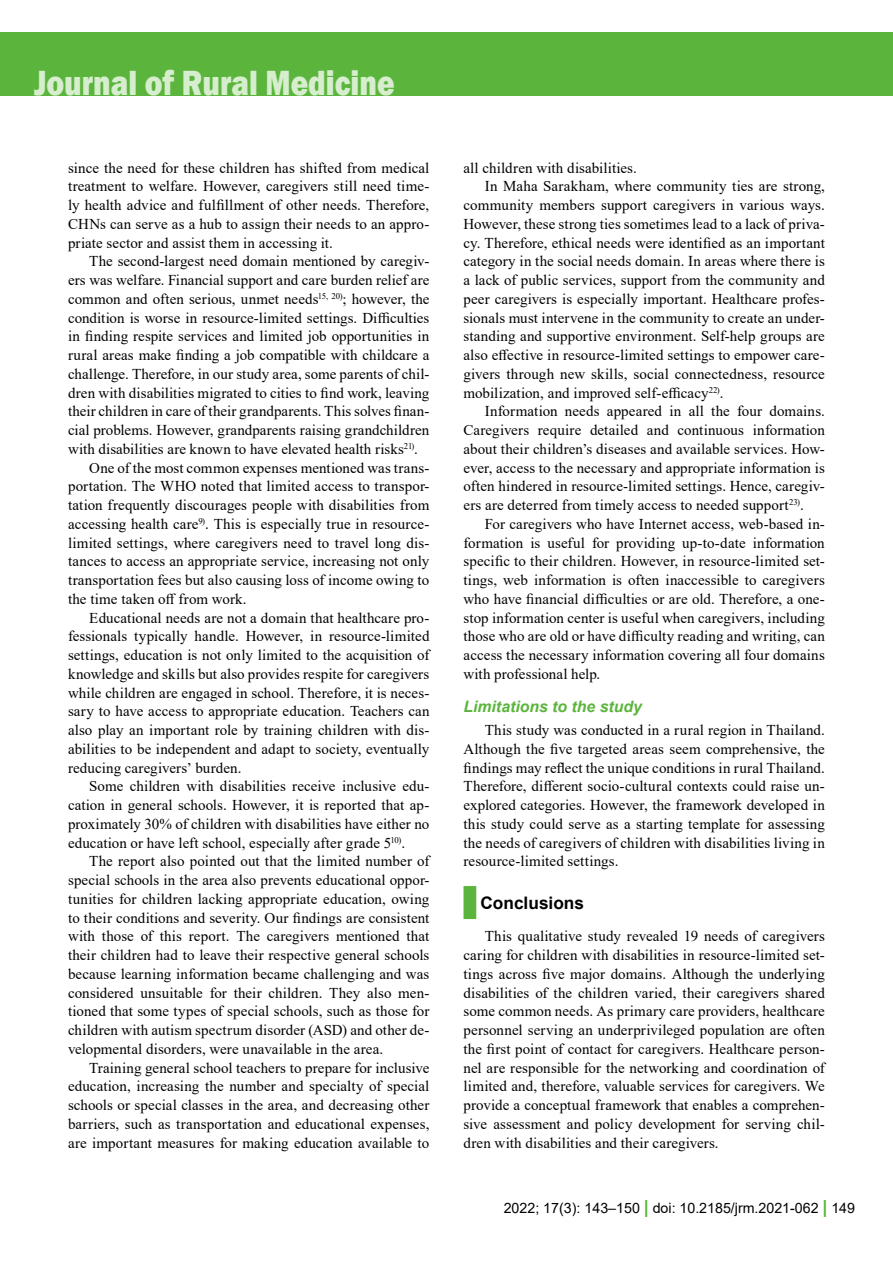
<style>
.page{position:relative;width:893px;height:1263px;background:#fff}
.page>*{position:absolute;margin:0;border:0;box-sizing:border-box;transform-origin:0 0}
.t1{font:800 36px "Franklin Gothic";color:#d6edce;scale:.83 1}
.t2{font:700 17.25px "Arial";color:#000}
.t3{font:italic 700 15.75px "Arial";color:#5bb53c}
.t4{font:15px/18.8px "Times New Roman";letter-spacing:.005em;color:#000;text-align:justify}
.t5{font:14.25px "Arial";color:#000}
.s1{font-weight:700;font-size:18px;color:#5bb53c}
</style>
<div class="page">
<div style="left:0;top:32px;width:893px;height:64px;background:#5bb53c"></div>
<div style="left:463px;top:886px;width:13px;height:33px;background:#5bb53c"></div>
<h1 class="t1" style="left:34px;top:59px;width:436px">Journal of Rural Medicine</h1>
<p class="t4" style="left:68px;top:158px;width:363px">since the need for these children has shifted from medical treatment to welfare. However, caregivers still need time&shy;ly health advice and fulfillment of other needs. Therefore, CHNs can serve as a hub to assign their needs to an appro&shy;priate sector and assist them in accessing it.</p>
<p class="t4" style="left:89px;top:251px;width:342px">The second-largest need domain mentioned by caregiv-</p>
<p class="t4" style="left:68px;top:270px;width:363px">ers was welfare. Financial support and care burden relief are</p>
<p class="t4" style="left:68px;top:289px;width:363px">common and often serious, unmet needs<sup>15,</sup> <sup>20)</sup>; however, the</p>
<p class="t4" style="left:68px;top:308px;width:363px">condition is worse in resource-limited settings. Difficulties</p>
<p class="t4" style="left:68px;top:326px;width:363px">in finding respite services and limited job opportunities in</p>
<p class="t4" style="left:68px;top:345px;width:363px">rural areas make finding a job compatible with childcare a</p>
<p class="t4" style="left:68px;top:364px;width:363px">challenge. Therefore, in our study area, some parents of chil-</p>
<p class="t4" style="left:68px;top:383px;width:363px">dren with disabilities migrated to cities to find work, leaving</p>
<p class="t4" style="left:68px;top:401px;width:363px">their children in care of their grandparents. This solves finan-</p>
<p class="t4" style="left:68px;top:420px;width:363px">cial problems. However, grandparents raising grandchildren</p>
<p class="t4" style="left:68px;top:439px;width:351px">with disabilities are known to have elevated health risks<sup>21)</sup>.</p>
<p class="t4" style="left:89px;top:458px;width:342px">One of the most common expenses mentioned was trans-</p>
<p class="t4" style="left:68px;top:476px;width:363px">portation. The WHO noted that limited access to transpor-</p>
<p class="t4" style="left:68px;top:495px;width:363px">tation frequently discourages people with disabilities from</p>
<p class="t4" style="left:68px;top:514px;width:363px">accessing health care<sup>9)</sup>. This is especially true in resource-</p>
<p class="t4" style="left:68px;top:533px;width:363px">limited settings, where caregivers need to travel long dis-</p>
<p class="t4" style="left:68px;top:551px;width:363px">tances to access an appropriate service, increasing not only</p>
<p class="t4" style="left:68px;top:570px;width:363px">transportation fees but also causing loss of income owing to</p>
<p class="t4" style="left:68px;top:589px;width:180px">the time taken off from work.</p>
<p class="t4" style="left:89px;top:608px;width:342px">Educational needs are not a domain that healthcare pro-</p>
<p class="t4" style="left:68px;top:626px;width:363px">fessionals typically handle. However, in resource-limited</p>
<p class="t4" style="left:68px;top:645px;width:363px">settings, education is not only limited to the acquisition of</p>
<p class="t4" style="left:68px;top:664px;width:363px">knowledge and skills but also provides respite for caregivers</p>
<p class="t4" style="left:68px;top:683px;width:363px">while children are engaged in school. Therefore, it is neces-</p>
<p class="t4" style="left:68px;top:701px;width:363px">sary to have access to appropriate education. Teachers can</p>
<p class="t4" style="left:68px;top:720px;width:363px">also play an important role by training children with dis-</p>
<p class="t4" style="left:68px;top:739px;width:363px">abilities to be independent and adapt to society, eventually</p>
<p class="t4" style="left:68px;top:758px;width:175px">reducing caregivers’ burden.</p>
<p class="t4" style="left:89px;top:776px;width:342px">Some children with disabilities receive inclusive edu-</p>
<p class="t4" style="left:68px;top:795px;width:363px">cation in general schools. However, it is reported that ap-</p>
<p class="t4" style="left:68px;top:814px;width:363px">proximately 30% of children with disabilities have either no</p>
<p class="t4" style="left:68px;top:833px;width:339px">education or have left school, especially after grade 5<sup>10)</sup>.</p>
<p class="t4" style="left:89px;top:851px;width:342px">The report also pointed out that the limited number of</p>
<p class="t4" style="left:68px;top:870px;width:363px">special schools in the area also prevents educational oppor-</p>
<p class="t4" style="left:68px;top:889px;width:363px">tunities for children lacking appropriate education, owing</p>
<p class="t4" style="left:68px;top:908px;width:363px">to their conditions and severity. Our findings are consistent</p>
<p class="t4" style="left:68px;top:926px;width:363px">with those of this report. The caregivers mentioned that</p>
<p class="t4" style="left:68px;top:945px;width:363px">their children had to leave their respective general schools</p>
<p class="t4" style="left:68px;top:964px;width:363px">because learning information became challenging and was</p>
<p class="t4" style="left:68px;top:983px;width:363px">considered unsuitable for their children. They also men-</p>
<p class="t4" style="left:68px;top:1001px;width:363px">tioned that some types of special schools, such as those for</p>
<p class="t4" style="left:68px;top:1020px;width:363px">children with autism spectrum disorder (ASD) and other de-</p>
<p class="t4" style="left:68px;top:1039px;width:317px">velopmental disorders, were unavailable in the area.</p>
<p class="t4" style="left:89px;top:1058px;width:342px">Training general school teachers to prepare for inclusive</p>
<p class="t4" style="left:68px;top:1076px;width:363px">education, increasing the number and specialty of special</p>
<p class="t4" style="left:68px;top:1095px;width:363px">schools or special classes in the area, and decreasing other</p>
<p class="t4" style="left:68px;top:1114px;width:363px">barriers, such as transportation and educational expenses,</p>
<p class="t4" style="left:68px;top:1133px;width:363px">are important measures for making education available to</p>
<p class="t4" style="left:463px;top:158px;width:175px">all children with disabilities.</p>
<p class="t4" style="left:485px;top:176px;width:342px">In Maha Sarakham, where community ties are strong,</p>
<p class="t4" style="left:463px;top:195px;width:363px">community members support caregivers in various ways.</p>
<p class="t4" style="left:463px;top:214px;width:363px">However, these strong ties sometimes lead to a lack of priva-</p>
<p class="t4" style="left:463px;top:233px;width:363px">cy. Therefore, ethical needs were identified as an important</p>
<p class="t4" style="left:463px;top:251px;width:363px">category in the social needs domain. In areas where there is</p>
<p class="t4" style="left:463px;top:270px;width:363px">a lack of public services, support from the community and</p>
<p class="t4" style="left:463px;top:289px;width:363px">peer caregivers is especially important. Healthcare profes-</p>
<p class="t4" style="left:463px;top:308px;width:363px">sionals must intervene in the community to create an under-</p>
<p class="t4" style="left:463px;top:326px;width:363px">standing and supportive environment. Self-help groups are</p>
<p class="t4" style="left:463px;top:345px;width:363px">also effective in resource-limited settings to empower care-</p>
<p class="t4" style="left:463px;top:364px;width:363px">givers through new skills, social connectedness, resource</p>
<p class="t4" style="left:463px;top:383px;width:262px">mobilization, and improved self-efficacy<sup>22)</sup>.</p>
<p class="t4" style="left:485px;top:401px;width:342px">Information needs appeared in all the four domains.</p>
<p class="t4" style="left:463px;top:420px;width:363px">Caregivers require detailed and continuous information</p>
<p class="t4" style="left:463px;top:439px;width:363px">about their children’s diseases and available services. How-</p>
<p class="t4" style="left:463px;top:458px;width:363px">ever, access to the necessary and appropriate information is</p>
<p class="t4" style="left:463px;top:476px;width:363px">often hindered in resource-limited settings. Hence, caregiv-</p>
<p class="t4" style="left:463px;top:495px;width:342px">ers are deterred from timely access to needed support<sup>23)</sup>.</p>
<p class="t4" style="left:485px;top:514px;width:342px">For caregivers who have Internet access, web-based in-</p>
<p class="t4" style="left:463px;top:533px;width:363px">formation is useful for providing up-to-date information</p>
<p class="t4" style="left:463px;top:551px;width:363px">specific to their children. However, in resource-limited set-</p>
<p class="t4" style="left:463px;top:570px;width:363px">tings, web information is often inaccessible to caregivers</p>
<p class="t4" style="left:463px;top:589px;width:363px">who have financial difficulties or are old. Therefore, a one-</p>
<p class="t4" style="left:463px;top:608px;width:363px">stop information center is useful when caregivers, including</p>
<p class="t4" style="left:463px;top:626px;width:363px">those who are old or have difficulty reading and writing, can</p>
<p class="t4" style="left:463px;top:645px;width:363px">access the necessary information covering all four domains</p>
<p class="t4" style="left:463px;top:664px;width:138px">with professional help.</p>
<p class="t3" style="left:463px;top:696px;width:180px">Limitations to the study</p>
<p class="t4" style="left:463px;top:720px;width:363px;text-indent:21px">This study was conducted in a rural region in Thailand.<br>Although the five targeted areas seem comprehensive, the findings may reflect the unique conditions in rural Thailand.<br>Therefore, different socio-cultural contexts could raise un&shy;explored categories. However, the framework developed in this study could serve as a starting template for assessing the needs of caregivers of children with disabilities living in resource-limited settings.</p>
<p class="t2" style="left:480px;top:891px;width:105px">Conclusions</p>
<p class="t4" style="left:463px;top:926px;width:363px;text-indent:21px">This qualitative study revealed 19 needs of caregivers caring for children with disabilities in resource-limited set&shy;tings across five major domains. Although the underlying disabilities of the children varied, their caregivers shared some common needs. As primary care providers, healthcare personnel serving an underprivileged population are often the first point of contact for caregivers. Healthcare person&shy;nel are responsible for the networking and coordination of limited and, therefore, valuable services for caregivers. We provide a conceptual framework that enables a comprehen&shy;sive assessment and policy development for serving chil&shy;dren with disabilities and their caregivers.</p>
<p class="t5" style="left:504px;top:1198px;width:353px">2022; 17(3): 143–150 <span class="s1">|</span> doi: 10.2185/jrm.2021-062 <span class="s1">|</span> 149</p>
</div>
